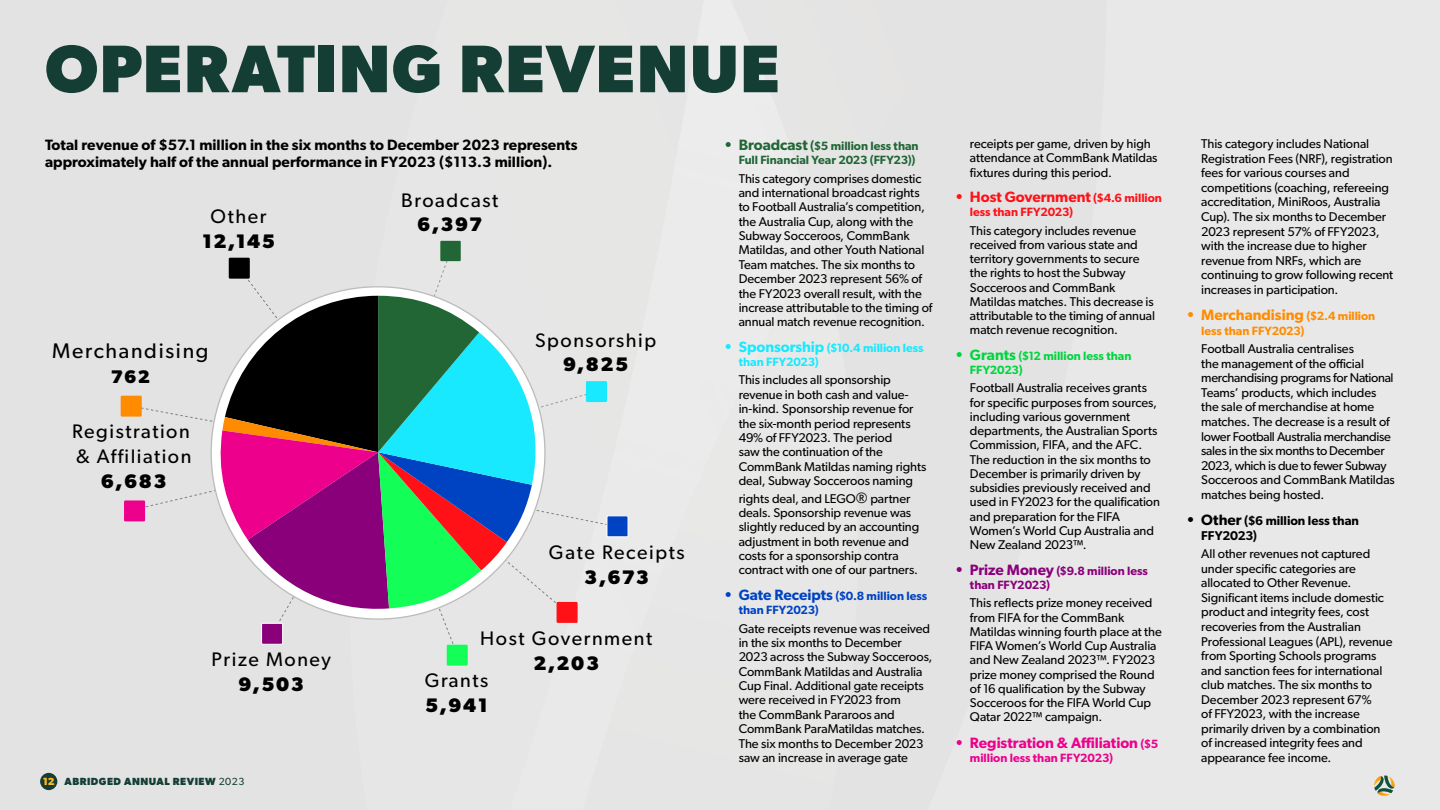
<style>
.page{position:relative;width:1440px;height:810px;background:#e6e6e6}
.page>*{position:absolute;margin:0;border:0;box-sizing:border-box;transform-origin:0 0}
.t1{font:700 67.5px "Gibson";letter-spacing:.025em;color:#143e34}
.t2{font:21.23px "Gibson";letter-spacing:.08em;color:#000}
.t3{font:19.65px/24.9px "Gibson";letter-spacing:.08em;color:#000}
.t4{font:700 19.65px "Gibson";letter-spacing:.08em;color:#000}
.t5{font:700 18.3px "Gibson";color:#000}
.t6{font:600 15px/17.2px "Gibson";letter-spacing:.005em;color:#000}
.t7{font:600 15px "Gibson";letter-spacing:-.005em;color:#ed008c}
.t8{font:600 15px "Gibson";color:#ff1117}
.t9{font:600 15px "Gibson";color:#ff8c00}
.t10{font:12.75px/14.5px "Gibson";letter-spacing:-.005em;color:#000}
.t11{font:600 12.75px/14.5px "Gibson";letter-spacing:-.005em;color:#000}
.t12{font:600 12px/14.4px "Gibson";color:#216636;text-align:right}
.t13{font:600 12px/14.4px "Gibson";color:#18e9ff}
.t14{font:600 12px/14.4px "Gibson";color:#0043c2}
.t15{font:600 12px/14.2px "Gibson";color:#8a007a}
.t16{font:600 12px/14.2px "Gibson";color:#00d53d}
.t17{font:600 12px "Gibson";color:#ed008c}
.t18{font:600 12px "Gibson";color:#ff1117}
.t19{font:600 12px "Gibson";color:#ff8c00}
.t20{font:700 10.35px "Gibson";letter-spacing:.05em;color:#143e34}
.s1{color:#ffb81c}
.s2{font-weight:400}
.s3{font-size:15px}
.s4{font-size:12.75px}
.s5{font-size:12px}
</style>
<div class="page">
<svg style="left:130px;top:257px;width:489px;height:397px"></svg>
<div style="left:440px;top:241px;width:21px;height:20px;background:#226635"></div>
<div style="left:586px;top:381px;width:21px;height:21px;background:#18e9ff"></div>
<div style="left:607px;top:516px;width:21px;height:21px;background:#0043c2"></div>
<div style="left:607px;top:516px;width:21px;height:21px;border:1px solid #fff"></div>
<div style="left:557px;top:602px;width:21px;height:21px;background:#ff1117"></div>
<div style="left:447px;top:645px;width:21px;height:21px;background:#13ff58"></div>
<div style="left:262px;top:623px;width:21px;height:21px;background:#8a007a"></div>
<div style="left:261px;top:623px;width:22px;height:22px;border:1px solid #fff"></div>
<div style="left:124px;top:500px;width:21px;height:21px;background:#ec008c"></div>
<div style="left:121px;top:396px;width:21px;height:21px;background:#ff8c00"></div>
<div style="left:229px;top:258px;width:21px;height:21px;background:#000"></div>
<div style="left:40px;top:773px;width:17px;height:17px;background:#143e34;border-radius:50%"></div>
<svg style="left:1374px;top:776px;width:21px;height:20px"></svg>
<h1 class="t1" style="left:45px;top:29px;width:736px">OPERATING REVENUE</h1>
<p class="t6" style="left:45px;top:136px;width:534px">Total revenue of $57.1 million in the six months to December 2023 represents approximately half of the annual performance in FY2023 ($113.3 million).</p>
<h3 class="t3" style="left:401px;top:187px;width:99px">Broadcast</h3>
<h3 class="t4" style="left:417px;top:213px;width:66px">6,397</h3>
<h3 class="t3" style="left:211px;top:204px;width:57px">Other</h3>
<h3 class="t4" style="left:202px;top:230px;width:74px">12,145</h3>
<h2 class="t2" style="left:52px;top:338px;width:158px">Merchandising</h2>
<h3 class="t5" style="left:111px;top:365px;width:41px">762</h3>
<h3 class="t3" style="left:72px;top:419px;width:121px">Registration &amp; Affiliation</h3>
<h3 class="t4" style="left:101px;top:470px;width:67px">6,683</h3>
<h3 class="t3" style="left:212px;top:647px;width:121px">Prize Money</h3>
<h3 class="t4" style="left:239px;top:673px;width:67px">9,503</h3>
<p class="t20" style="left:43px;top:775px;width:203px"><span class="s1">12</span> ABRIDGED ANNUAL REVIEW <span class="s2">2023</span></p>
<h3 class="t3" style="left:535px;top:327px;width:123px">Sponsorship</h3>
<h3 class="t4" style="left:563px;top:353px;width:67px">9,825</h3>
<h3 class="t3" style="left:549px;top:539px;width:137px">Gate Receipts</h3>
<h3 class="t4" style="left:584px;top:565px;width:66px">3,673</h3>
<h3 class="t3" style="left:480px;top:625px;width:174px">Host Government</h3>
<h3 class="t4" style="left:533px;top:651px;width:67px">2,203</h3>
<h3 class="t3" style="left:425px;top:668px;width:65px">Grants</h3>
<h3 class="t4" style="left:425px;top:694px;width:64px">5,941</h3>
<p class="t12" style="left:724px;top:138px;width:196px"><span class="s3">• Broadcast</span> <span class="s4">(</span>$5 million less than<br>Full Financial Year 2023 (FFY23))</p>
<p class="t10" style="left:739px;top:171px;width:195px">This category comprises domestic and international broadcast rights to Football Australia’s competition, the Australia Cup, along with the Subway Socceroos, CommBank Matildas, and other Youth National Team matches. The six months to December 2023 represent 56% of the FY2023 overall result, with the increase attributable to the timing of annual match revenue recognition.</p>
<p class="t13" style="left:739px;top:340px;width:186px;text-indent:-15px"><span class="s3">• Sponsorship</span> ($10.4 million less than FFY2023)</p>
<p class="t10" style="left:739px;top:373px;width:189px">This includes all sponsorship revenue in both cash and value&shy;in-kind. Sponsorship revenue for the six-month period represents<br>49% of FFY2023. The period<br>saw the continuation of the<br>CommBank Matildas naming rights deal, Subway Socceroos naming</p>
<p class="t10" style="left:739px;top:491px;width:182px">rights deal, and LEGO<span class="s3">®</span> partner deals. Sponsorship revenue was slightly reduced by an accounting adjustment in both revenue and costs for a sponsorship contra contract with one of our partners.</p>
<p class="t14" style="left:739px;top:588px;width:190px;text-indent:-15px"><span class="s3">• Gate Receipts</span> ($0.8 million less than FFY2023)</p>
<p class="t10" style="left:739px;top:621px;width:195px">Gate receipts revenue was received in the six months to December<br>2023 across the Subway Socceroos,<br>CommBank Matildas and Australia<br>Cup Final. Additional gate receipts were received in FY2023 from<br>the CommBank Pararoos and<br>CommBank ParaMatildas matches.<br>The six months to December 2023 saw an increase in average gate</p>
<p class="t10" style="left:970px;top:136px;width:189px;line-height:14.2px">receipts per game, driven by high attendance at CommBank Matildas fixtures during this period.</p>
<p class="t8" style="left:955px;top:188px;width:208px">• Host Government <span class="s5">($4.6 million</span></p>
<p class="t18" style="left:970px;top:205px;width:105px">less than FFY2023)</p>
<p class="t10" style="left:970px;top:223px;width:187px;line-height:14.2px">This category includes revenue received from various state and territory governments to secure the rights to host the Subway<br>Socceroos and CommBank<br>Matildas matches. This decrease is attributable to the timing of annual match revenue recognition.</p>
<p class="t16" style="left:970px;top:349px;width:163px;text-indent:-15px"><span class="s3">• Grants</span> ($12 million less than<br>FFY2023)</p>
<p class="t10" style="left:970px;top:381px;width:192px;line-height:14.2px">Football Australia receives grants for specific purposes from sources, including various government departments, the Australian Sports<br>Commission, FIFA, and the AFC.<br>The reduction in the six months to<br>December is primarily driven by subsidies previously received and used in FY2023 for the qualification and preparation for the FIFA<br>Women’s World Cup Australia and<br>New Zealand 2023™.</p>
<p class="t15" style="left:970px;top:564px;width:179px;text-indent:-15px"><span class="s3">• Prize Money</span> ($9.8 million less than FFY2023)</p>
<p class="t10" style="left:970px;top:596px;width:193px;line-height:14.2px">This reflects prize money received from FIFA for the CommBank<br>Matildas winning fourth place at the<br>FIFA Women’s World Cup Australia and New Zealand 2023™. FY2023 prize money comprised the Round of 16 qualification by the Subway<br>Socceroos for the FIFA World Cup<br>Qatar 2022™ campaign.</p>
<p class="t7" style="left:955px;top:734px;width:205px">• Registration &amp; Affiliation <span class="s5">($5</span></p>
<p class="t17" style="left:970px;top:751px;width:145px">million less than FFY2023)</p>
<p class="t10" style="left:1201px;top:136px;width:193px">This category includes National Registration Fees (NRF), registration fees for various courses and competitions (coaching, refereeing accreditation, MiniRoos, Australia Cup). The six months to December 2023 represent 57% of FFY2023, with the increase due to higher revenue from NRFs, which are continuing to grow following recent increases in participation.</p>
<p class="t9" style="left:1186px;top:306px;width:191px">• Merchandising <span class="s5">($2.4 million</span></p>
<p class="t19" style="left:1201px;top:324px;width:105px">less than FFY2023)</p>
<p class="t10" style="left:1201px;top:341px;width:195px">Football Australia centralises<br>the management of the official merchandising programs for National<br>Teams’ products, which includes the sale of merchandise at home matches. The decrease is a result of lower Football Australia merchandise sales in the six months to December<br>2023, which is due to fewer Subway<br>Socceroos and CommBank Matildas matches being hosted.</p>
<p class="t11" style="left:1201px;top:513px;width:159px;text-indent:-15px"><span class="s3">• Other</span> ($6 million less than<br>FFY2023)</p>
<p class="t10" style="left:1201px;top:546px;width:193px">All other revenues not captured under specific categories are allocated to Other Revenue.<br>Significant items include domestic product and integrity fees, cost recoveries from the Australian<br>Professional Leagues (APL), revenue from Sporting Schools programs and sanction fees for international club matches. The six months to<br>December 2023 represent 67%<br>of FFY2023, with the increase primarily driven by a combination of increased integrity fees and appearance fee income.</p>
</div>
